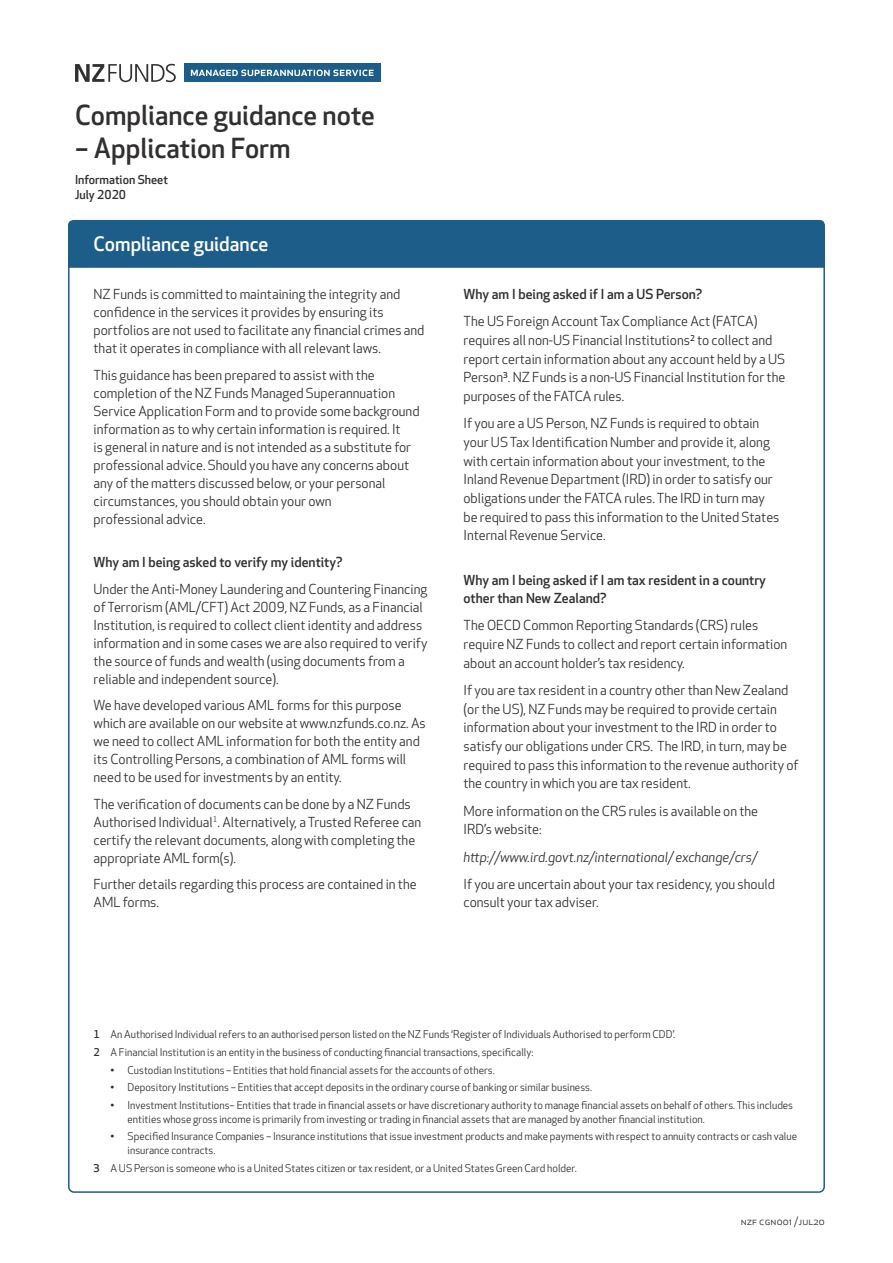
<style>
.page{position:relative;width:893px;height:1263px;background:#fff}
.page>*{position:absolute;margin:0;border:0;box-sizing:border-box;transform-origin:0 0}
.Form_Heading_18_22{font:500 27px "Apex New";color:#312f30}
.Form_Section_title_1{font:500 19.5px "Apex New";color:#fff}
.Body_text_2{font:13.5px/18px "Apex New";color:#312f30}
.Question_title{font:500 13.5px/18.8px "Apex New";color:#312f30}
.Body_text_2-2{font:italic 13.5px "Apex New";color:#312f30}
.Question_heading{font:500 12px "Apex New";color:#312f30}
.Under_x-head_body{font:10.5px/13.5px "Apex New";color:#312f30}
.s1{font-weight:500}
</style>
<div class="page">
<div style="left:68px;top:220px;width:757px;height:48px;background:#1d5d8a"></div>
<div style="left:184px;top:64px;width:196px;height:18px;background:#1d5d8a"></div>
<svg style="left:191px;top:70px;width:183px;height:6px"></svg>
<svg style="left:75px;top:64px;width:101px;height:18px"></svg>
<p class="Form_Heading_18_22" style="left:75px;top:97px;width:301px">Compliance guidance note</p>
<p class="Form_Heading_18_22" style="left:75px;top:130px;width:217px">– Application Form</p>
<p class="Question_heading" style="left:75px;top:171px;width:94px">Information Sheet</p>
<p class="Question_heading" style="left:75px;top:186px;width:53px">July 2020</p>
<p class="Form_Section_title_1" style="left:94px;top:231px;width:176px">Compliance guidance</p>
<p class="Body_text_2" style="left:94px;top:285px;width:332px">NZ Funds is committed to maintaining the integrity and confidence in the services it provides by ensuring its portfolios are not used to facilitate any financial crimes and that it operates in compliance with all relevant laws.</p>
<p class="Body_text_2" style="left:94px;top:366px;width:327px">This guidance has been prepared to assist with the completion of the NZ Funds Managed Superannuation Service Application Form and to provide some background information as to why certain information is required. It<br>is general in nature and is not intended as a substitute for professional advice. Should you have any concerns about any of the matters discussed below, or your personal circumstances, you should obtain your own<br>professional advice.</p>
<p class="Question_title" style="left:94px;top:553px;width:251px">Why am I being asked to verify my identity?</p>
<p class="Body_text_2" style="left:94px;top:580px;width:335px">Under the Anti-Money Laundering and Countering Financing of Terrorism (AML/CFT) Act 2009, NZ Funds, as a Financial Institution, is required to collect client identity and address information and in some cases we are also required to verify the source of funds and wealth (using documents from a reliable and independent source).</p>
<p class="Body_text_2" style="left:94px;top:696px;width:334px">We have developed various AML forms for this purpose which are available on our website at www.nzfunds.co.nz. As we need to collect AML information for both the entity and its Controlling Persons, a combination of AML forms will need to be used for investments by an entity.</p>
<p class="Body_text_2" style="left:94px;top:795px;width:329px">The verification of documents can be done by a NZ Funds Authorised Individual<sup>1</sup>. Alternatively, a Trusted Referee can certify the relevant documents, along with completing the appropriate AML form(s).</p>
<p class="Body_text_2" style="left:94px;top:875px;width:325px">Further details regarding this process are contained in the<br>AML forms.</p>
<p class="Question_title" style="left:463px;top:285px;width:240px">Why am I being asked if I am a US Person?</p>
<p class="Body_text_2" style="left:463px;top:312px;width:323px;line-height:18.8px">The US Foreign Account Tax Compliance Act (FATCA) requires all non-US Financial Institutions<sup>2</sup> to collect and report certain information about any account held by a US Person<sup>3</sup>. NZ Funds is a non-US Financial Institution for the purposes of the FATCA rules.</p>
<p class="Body_text_2" style="left:463px;top:414px;width:317px;line-height:18.8px">If you are a US Person, NZ Funds is required to obtain your US Tax Identification Number and provide it, along with certain information about your investment, to the Inland Revenue Department (IRD) in order to satisfy our obligations under the FATCA rules. The IRD in turn may be required to pass this information to the United States Internal Revenue Service.</p>
<p class="Question_title" style="left:463px;top:570px;width:304px">Why am I being asked if I am tax resident in a country other than New Zealand?</p>
<p class="Body_text_2" style="left:463px;top:616px;width:325px;line-height:18.8px">The OECD Common Reporting Standards (CRS) rules require NZ Funds to collect and report certain information about an account holder’s tax residency.</p>
<p class="Body_text_2" style="left:463px;top:681px;width:337px;line-height:18.8px">If you are tax resident in a country other than New Zealand (or the US), NZ Funds may be required to provide certain information about your investment to the IRD in order to satisfy our obligations under CRS. The IRD, in turn, may be required to pass this information to the revenue authority of the country in which you are tax resident.</p>
<p class="Body_text_2" style="left:463px;top:801px;width:296px;line-height:18.8px">More information on the CRS rules is available on the<br>IRD’s website:</p>
<p class="Body_text_2-2" style="left:463px;top:848px;width:295px">http://www.ird.govt.nz/international/ exchange/crs/</p>
<p class="Body_text_2" style="left:463px;top:874px;width:313px;line-height:18.8px">If you are uncertain about your tax residency, you should consult your tax adviser.</p>
<p class="Under_x-head_body" style="left:94px;top:1027px;width:583px"><span class="s1">1</span> An Authorised Individual refers to an authorised person listed on the NZ Funds ‘Register of Individuals Authorised to perform CDD’.</p>
<p class="Under_x-head_body" style="left:94px;top:1045px;width:441px"><span class="s1">2</span> A Financial Institution is an entity in the business of conducting financial transactions, specifically:</p>
<p class="Under_x-head_body" style="left:111px;top:1063px;width:386px">• Custodian Institutions – Entities that hold financial assets for the accounts of others.</p>
<p class="Under_x-head_body" style="left:111px;top:1081px;width:483px">• Depository Institutions – Entities that accept deposits in the ordinary course of banking or similar business.</p>
<p class="Under_x-head_body" style="left:128px;top:1098px;width:667px;text-indent:-17px">• Investment Institutions– Entities that trade in financial assets or have discretionary authority to manage financial assets on behalf of others. This includes entities whose gross income is primarily from investing or trading in financial assets that are managed by another financial institution.</p>
<p class="Under_x-head_body" style="left:128px;top:1130px;width:671px;text-indent:-17px">• Specified Insurance Companies – Insurance institutions that issue investment products and make payments with respect to annuity contracts or cash value insurance contracts.</p>
<p class="Under_x-head_body" style="left:94px;top:1161px;width:485px"><span class="s1">3</span> A US Person is someone who is a United States citizen or tax resident, or a United States Green Card holder.</p>
<p class="Under_x-head_body" style="left:741px;top:1214px;width:86px">nzf cgn001 /jul20</p>
</div>
